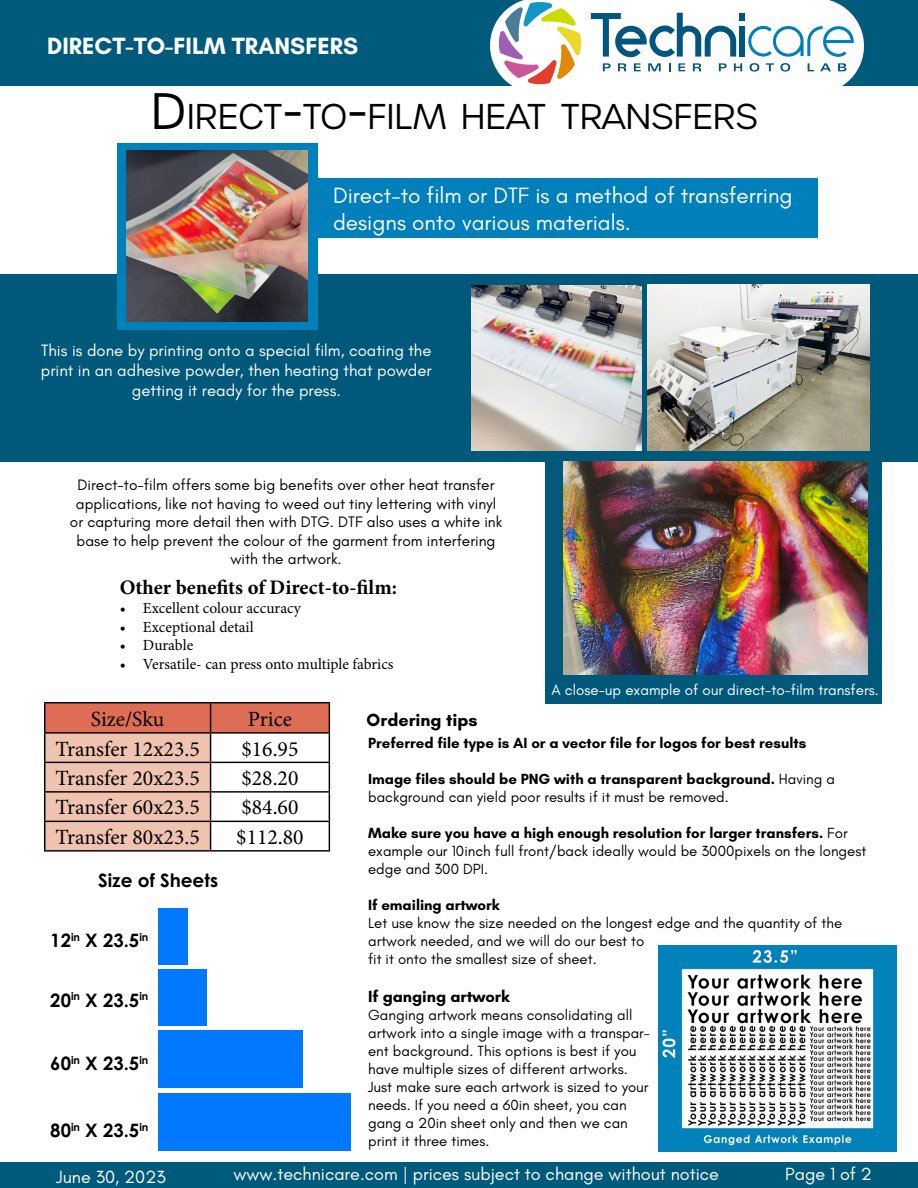
<style>
.page{position:relative;width:918px;height:1188px;background:#fff}
.page>*{position:absolute;margin:0;border:0;box-sizing:border-box;transform-origin:0 0}
.t1{font:300 34.65px "Urbane";color:#000}
.t2{font:700 24px "Glacial Indifference";color:#fff}
.t3{font:22.65px/27.2px "Glacial Indifference";color:#fff}
.t4{font:21.75px "Minion Pro";color:#000}
.t5{font:700 20.7px "Minion Pro";color:#000}
.t6{font:700 18.45px "Century Gothic Pro";color:#000}
.t7{font:18px "Glacial Indifference";color:#fff}
.t8{font:700 18px "Glacial Indifference";color:#000}
.t9{font:16.65px/20.1px "Glacial Indifference";color:#fff;text-align:center}
.t10{font:700 16.5px "Glacial Indifference";color:#000}
.t11{font:15.45px/18.6px "Glacial Indifference";color:#000;text-align:center}
.t12{font:15.45px "Minion Pro";color:#000}
.t13{font:15.15px "Glacial Indifference";color:#fff}
.t14{font:15px/18px "Glacial Indifference";color:#000}
.t15{font:700 15px "Glacial Indifference";color:#000}
.s1{font-size:49.5px}
.s2{font-weight:700}
</style>
<div class="page">
<div style="left:0;top:0;width:918px;height:86px;background:#005a7c"></div>
<div style="left:538px;top:0;width:279px;height:93px;background:#fff"></div>
<svg style="left:490px;top:0;width:92px;height:86px"></svg>
<div style="left:739px;top:26px;width:6px;height:31px;background:#00567d"></div>
<svg style="left:591px;top:13px;width:145px;height:44px"></svg>
<div style="left:739px;top:13px;width:6px;height:7px;background:#00567d"></div>
<svg style="left:603px;top:63px;width:8px;height:8px"></svg>
<svg style="left:618px;top:63px;width:8px;height:8px"></svg>
<svg style="left:634px;top:63px;width:7px;height:8px"></svg>
<svg style="left:648px;top:63px;width:13px;height:8px"></svg>
<svg style="left:669px;top:63px;width:2px;height:8px"></svg>
<svg style="left:678px;top:63px;width:7px;height:8px"></svg>
<svg style="left:693px;top:63px;width:8px;height:8px"></svg>
<svg style="left:719px;top:63px;width:8px;height:8px"></svg>
<svg style="left:734px;top:63px;width:8px;height:8px"></svg>
<svg style="left:748px;top:0;width:116px;height:86px"></svg>
<div style="left:0;top:1162px;width:918px;height:26px;background:#005a7c"></div>
<div style="left:0;top:274px;width:918px;height:188px;background:#00587a"></div>
<div style="left:545px;top:440px;width:337px;height:264px;background:#00587a"></div>
<div style="left:117px;top:143px;width:201px;height:186px;background:#0080bb"></div>
<hr style="left:44px;top:702px;width:167px;height:1px;background:#000">
<hr style="left:211px;top:702px;width:119px;height:1px;background:#000">
<svg style="left:44px;top:703px;width:286px;height:147px"></svg>
<hr style="left:44px;top:850px;width:167px;height:2px;background:#000">
<hr style="left:211px;top:850px;width:119px;height:2px;background:#000">
<div style="left:308px;top:178px;width:510px;height:60px;background:#0080bb"></div>
<div style="left:158px;top:1031px;width:144px;height:56px;background:#0078ff"></div>
<img style="left:648px;top:285px;width:221px;height:166px">
<img style="left:563px;top:462px;width:304px;height:213px">
<img style="left:472px;top:285px;width:170px;height:166px">
<img style="left:127px;top:151px;width:181px;height:171px">
<div style="left:158px;top:908px;width:29px;height:57px;background:#0078ff"></div>
<div style="left:158px;top:969px;width:49px;height:57px;background:#0078ff"></div>
<div style="left:158px;top:1094px;width:191px;height:56px;background:#0078ff"></div>
<img style="left:659px;top:945px;width:238px;height:207px">
<h2 class="t2" style="left:47px;top:31px;width:312px">DIRECT-TO-FILM TRANSFERS</h2>
<h1 class="t1" style="left:151px;top:94px;width:608px"><span class="s1">D</span>IRECT<span class="s1">-</span>TO<span class="s1">-</span>FILM HEAT TRANSFERS</h1>
<h3 class="t3" style="left:333px;top:182px;width:461px">Direct-to film or DTF is a method of transferring designs onto various materials.</h3>
<p class="t9" style="left:41px;top:340px;width:392px">This is done by printing onto a special film, coating the print in an adhesive powder, then heating that powder getting it ready for the press.</p>
<p class="t11" style="left:70px;top:476px;width:434px">Direct-to-film offers some big benefits over other heat transfer applications, like not having to weed out tiny lettering with vinyl or capturing more detail then with DTG. DTF also uses a white ink base to help prevent the colour of the garment from interfering with the artwork.</p>
<h3 class="t5" style="left:120px;top:573px;width:279px">Other benefits of Direct-to-film:</h3>
<p class="t12" style="left:120px;top:598px;width:183px">• Excellent colour accuracy</p>
<p class="t12" style="left:120px;top:616px;width:136px">• Exceptional detail</p>
<p class="t12" style="left:120px;top:635px;width:75px">• Durable</p>
<p class="t12" style="left:120px;top:653px;width:275px">• Versatile- can press onto multiple fabrics</p>
<p class="t13" style="left:551px;top:682px;width:329px">A close-up example of our direct-to-film transfers.</p>
<h3 class="t4" style="left:91px;top:704px;width:75px">Size/Sku</h3>
<h3 class="t4" style="left:248px;top:704px;width:46px">Price</h3>
<h3 class="t4" style="left:56px;top:734px;width:146px">Transfer 12x23.5</h3>
<h3 class="t4" style="left:241px;top:734px;width:58px">$16.95</h3>
<h3 class="t4" style="left:56px;top:763px;width:146px">Transfer 20x23.5</h3>
<h3 class="t4" style="left:241px;top:763px;width:58px">$28.20</h3>
<h3 class="t4" style="left:56px;top:793px;width:146px">Transfer 60x23.5</h3>
<h3 class="t4" style="left:241px;top:793px;width:58px">$84.60</h3>
<h3 class="t4" style="left:56px;top:822px;width:146px">Transfer 80x23.5</h3>
<h3 class="t4" style="left:236px;top:822px;width:69px">$112.80</h3>
<p class="t6" style="left:98px;top:869px;width:121px">Size of Sheets</p>
<p class="t6" style="left:50px;top:929px;width:100px">12<sup>in</sup> X 23.5<sup>in</sup></p>
<p class="t6" style="left:50px;top:988px;width:100px">20<sup>in</sup> X 23.5<sup>in</sup></p>
<p class="t6" style="left:50px;top:1052px;width:100px">60<sup>in</sup> X 23.5<sup>in</sup></p>
<p class="t6" style="left:50px;top:1119px;width:100px">80<sup>in</sup> X 23.5<sup>in</sup></p>
<p class="t8" style="left:367px;top:709px;width:113px">Ordering tips</p>
<p class="t15" style="left:368px;top:734px;width:440px">Preferred file type is AI or a vector file for logos for best results</p>
<p class="t14" style="left:368px;top:770px;width:469px"><span class="s2">Image files should be PNG with a transparent background.</span> Having a background can yield poor results if it must be removed.</p>
<p class="t14" style="left:368px;top:824px;width:500px"><span class="s2">Make sure you have a high enough resolution for larger transfers.</span> For example our 10inch full front/back ideally would be 3000pixels on the longest edge and 300 DPI.</p>
<p class="t15" style="left:368px;top:896px;width:133px">If emailing artwork</p>
<p class="t14" style="left:368px;top:914px;width:476px">Let use know the size needed on the longest edge and the quantity of the artwork needed, and we will do our best to<br>fit it onto the smallest size of sheet.</p>
<p class="t10" style="left:368px;top:986px;width:143px">If ganging artwork</p>
<p class="t14" style="left:368px;top:1006px;width:284px">Ganging artwork means consolidating all artwork into a single image with a transpar&shy;ent background. This options is best if you have multiple sizes of different artworks.<br>Just make sure each artwork is sized to your needs. If you need a 60in sheet, you can gang a 20in sheet only and then we can print it three times.</p>
<p class="t7" style="left:56px;top:1166px;width:111px">June 30, 2023</p>
<p class="t7" style="left:234px;top:1164px;width:487px">www.technicare.com | prices subject to change without notice</p>
<p class="t7" style="left:785px;top:1164px;width:88px">Page 1 of 2</p>
</div>
